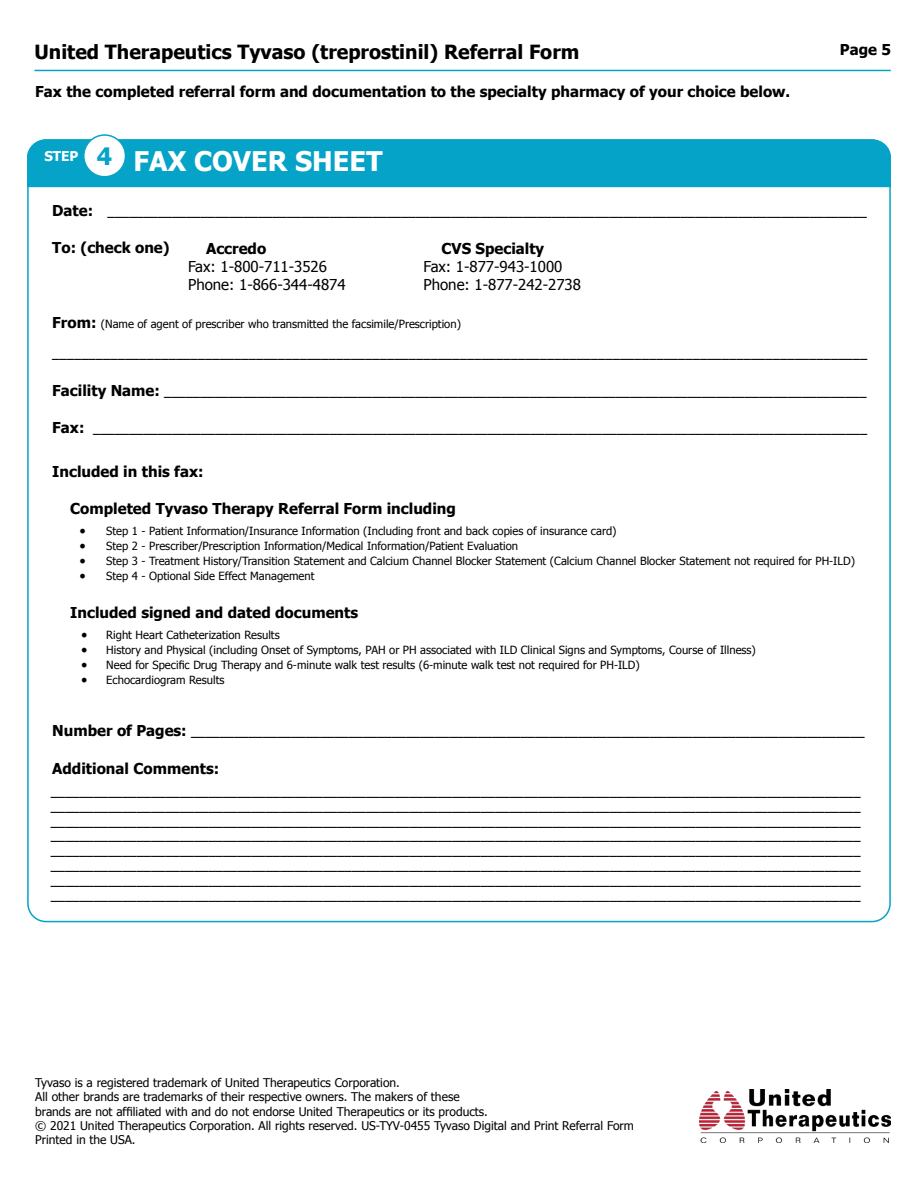
<style>
.page{position:relative;width:918px;height:1188px;background:#fff}
.page>*{position:absolute;margin:0;border:0;box-sizing:border-box;transform-origin:0 0}
.t1{font:700 27px "Tahoma";color:#fff}
.t2{font:700 19.5px "Tahoma";color:#000}
.t3{font:700 15px "Tahoma";color:#000}
.t4{font:15px/18px "Tahoma";color:#000}
.t5{font:12px/14.4px "Tahoma";color:#000}
.t6{font:700 11.25px/15px "Tahoma";color:#000;text-align:justify}
.t7{font:11.25px "Tahoma";color:#000}
.s1{font-size:15px}
.s2{font-weight:700;font-size:15px}
.s3{font-family:"Minion Pro";font-size:18px}
</style>
<div class="page">
<hr style="left:34px;top:70px;width:857px;height:1px;background:#06a3c9">
<div style="left:27px;top:139px;width:864px;height:48px;background:#06a3c9"></div>
<div style="left:84px;top:135px;width:41px;height:42px;background:#fff;border-radius:50%"></div>
<div style="left:83px;top:134px;width:43px;height:43px;border:2px solid #06a3c9;border-radius:50%"></div>
<img style="left:699px;top:1090px;width:192px;height:53px">
<h2 class="t2" style="left:34px;top:38px;width:546px">United Therapeutics Tyvaso (treprostinil) Referral Form</h2>
<h3 class="t3" style="left:35px;top:81px;width:757px">Fax the completed referral form and documentation to the specialty pharmacy of your choice below.</h3>
<h1 class="t1" style="left:44px;top:143px;width:340px"><sup>STEP</sup> <sup>4</sup> FAX COVER SHEET</h1>
<h3 class="t3" style="left:840px;top:39px;width:53px">Page 5</h3>
<p class="t6" style="left:52px;top:203px;width:816px"><span class="s1">Date:</span> __________________________________________________________________________________________________________</p>
<h3 class="t3" style="left:52px;top:237px;width:119px">To: (check one)</h3>
<h3 class="t3" style="left:206px;top:238px;width:62px">Accredo</h3>
<h3 class="t4" style="left:188px;top:257px;width:159px">Fax: 1-800-711-3526<br>Phone: 1-866-344-4874</h3>
<h3 class="t3" style="left:442px;top:238px;width:104px">CVS Specialty</h3>
<h3 class="t4" style="left:424px;top:257px;width:159px">Fax: 1-877-943-1000<br>Phone: 1-877-242-2738</h3>
<p class="t7" style="left:52px;top:317px;width:410px"><span class="s2">From:</span> (Name of agent of prescriber who transmitted the facsimile/Prescription)</p>
<p class="t6" style="left:52px;top:346px;width:817px">________________________________________________________________________________________________________________</p>
<p class="t6" style="left:52px;top:383px;width:816px"><span class="s1">Facility Name:</span> __________________________________________________________________________________________________</p>
<p class="t6" style="left:52px;top:421px;width:816px"><span class="s1">Fax:</span> ____________________________________________________________________________________________________________</p>
<h3 class="t3" style="left:52px;top:461px;width:153px">Included in this fax:</h3>
<h3 class="t3" style="left:70px;top:498px;width:387px">Completed Tyvaso Therapy Referral Form including</h3>
<p class="t7" style="left:79px;top:524px;width:539px"><span class="s3">•</span> Step 1 - Patient Information/Insurance Information (Including front and back copies of insurance card)</p>
<p class="t7" style="left:79px;top:539px;width:440px"><span class="s3">•</span> Step 2 - Prescriber/Prescription Information/Medical Information/Patient Evaluation</p>
<p class="t7" style="left:79px;top:554px;width:777px"><span class="s3">•</span> Step 3 - Treatment History/Transition Statement and Calcium Channel Blocker Statement (Calcium Channel Blocker Statement not required for PH-ILD)</p>
<p class="t7" style="left:79px;top:569px;width:237px"><span class="s3">•</span> Step 4 - Optional Side Effect Management</p>
<h3 class="t3" style="left:70px;top:602px;width:289px">Included signed and dated documents</h3>
<p class="t7" style="left:81px;top:627px;width:201px"><span class="s3">•</span> Right Heart Catheterization Results</p>
<p class="t7" style="left:81px;top:642px;width:677px"><span class="s3">•</span> History and Physical (including Onset of Symptoms, PAH or PH associated with ILD Clinical Signs and Symptoms, Course of Illness)</p>
<p class="t7" style="left:81px;top:657px;width:561px"><span class="s3">•</span> Need for Specific Drug Therapy and 6-minute walk test results (6-minute walk test not required for PH-ILD)</p>
<p class="t7" style="left:81px;top:672px;width:145px"><span class="s3">•</span> Echocardiogram Results</p>
<p class="t6" style="left:52px;top:724px;width:814px"><span class="s1">Number of Pages:</span> ______________________________________________________________________________________________</p>
<h3 class="t3" style="left:52px;top:758px;width:169px">Additional Comments:</h3>
<p class="t6" style="left:51px;top:783px;width:811px">_________________________________________________________________________________________________________________ _________________________________________________________________________________________________________________ _________________________________________________________________________________________________________________ _________________________________________________________________________________________________________________ _________________________________________________________________________________________________________________ _________________________________________________________________________________________________________________ _________________________________________________________________________________________________________________ _________________________________________________________________________________________________________________</p>
<p class="t5" style="left:35px;top:1075px;width:600px">Tyvaso is a registered trademark of United Therapeutics Corporation.<br>All other brands are trademarks of their respective owners. The makers of these<br>brands are not affiliated with and do not endorse United Therapeutics or its products.<br>© 2021 United Therapeutics Corporation. All rights reserved. US-TYV-0455 Tyvaso Digital and Print Referral Form Printed in the USA.</p>
</div>
